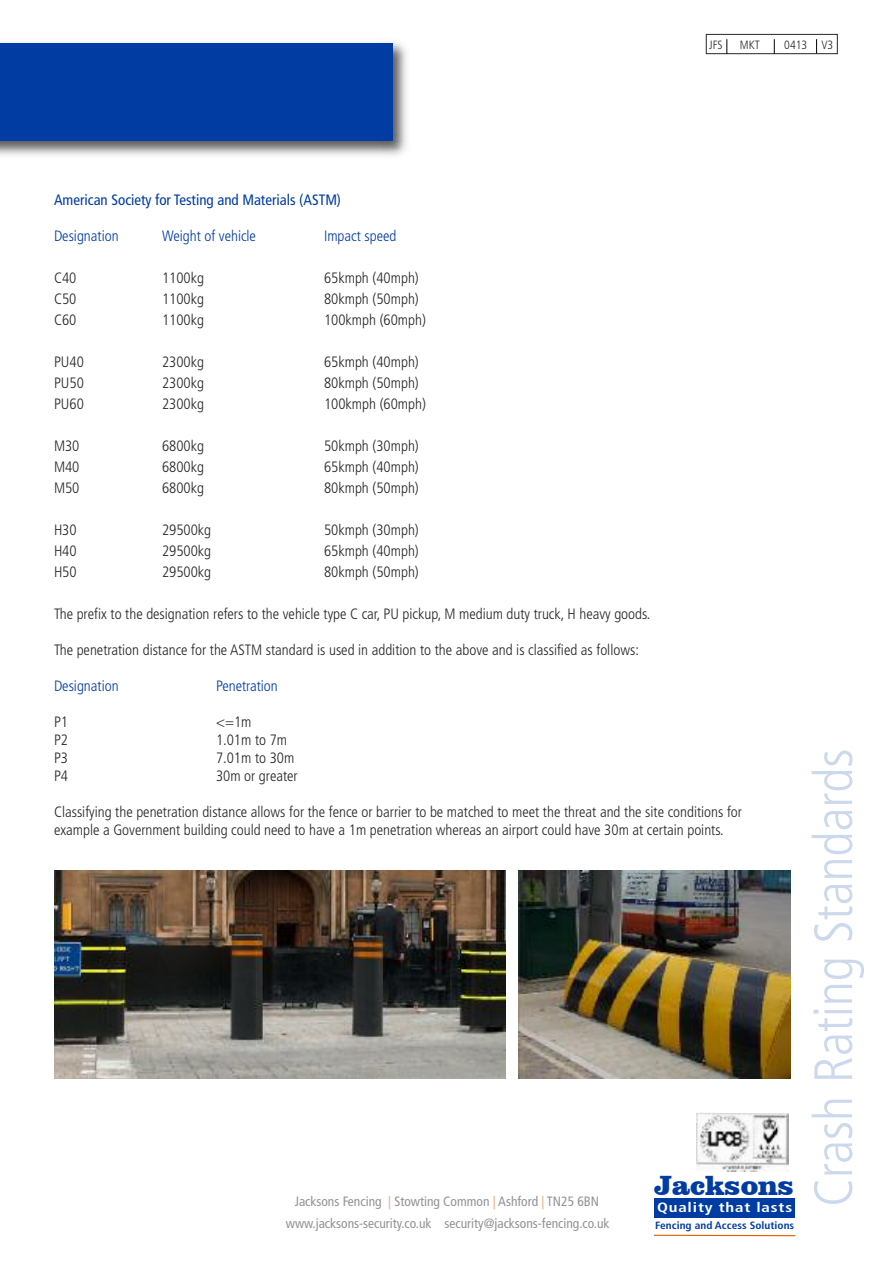
<style>
.page{position:relative;width:893px;height:1263px;background:#fff}
.page>*{position:absolute;margin:0;border:0;box-sizing:border-box;transform-origin:0 0}
.t1{font:900 28.5px "Clarendon BT";color:#003ca2}
.t2{font:300 condensed 15px/18px "Frutiger";color:#272627}
.t3{font:300 condensed 15px "Frutiger";color:#003ca2}
.t4{font:condensed 15px "Frutiger";color:#003ca2}
.t5{font:condensed 13.5px/22.4px "Frutiger";color:#939393;text-align:center}
.t6{font:700 condensed 13.5px "Frutiger";letter-spacing:.05em;color:#fff;scale:1.25 1}
.t7{font:300 condensed 12px "Frutiger";color:#272627}
.t8{font:700 condensed 10.5px "Frutiger";letter-spacing:.005em;color:#003ca2;scale:1.08 1}
.s1{color:#f1ad80}
</style>
<div class="page">
<img style="left:0;top:42px;width:407px;height:114px">
<div style="left:0;top:44px;width:393px;height:97px;background:#003ca2"></div>
<div style="left:706px;top:34px;width:132px;height:20px;border:1px solid #272627"></div>
<svg style="left:726px;top:39px;width:1px;height:15px"></svg>
<svg style="left:816px;top:39px;width:1px;height:14px"></svg>
<svg style="left:774px;top:39px;width:1px;height:15px"></svg>
<svg style="left:811px;top:885px;width:53px;height:319px"></svg>
<img style="left:696px;top:1113px;width:93px;height:59px">
<div style="left:654px;top:1199px;width:141px;height:19px;background:#003ca2"></div>
<hr style="left:654px;top:1235px;width:141px;height:1px;background:#e35c00">
<img style="left:54px;top:870px;width:452px;height:209px">
<img style="left:519px;top:870px;width:272px;height:209px">
<p class="t7" style="left:709px;top:40px;width:15px">JFS</p>
<p class="t7" style="left:740px;top:40px;width:21px">MKT</p>
<p class="t7" style="left:784px;top:40px;width:51px">0413 V3</p>
<p class="t4" style="left:54px;top:194px;width:289px">American Society for Testing and Materials (ASTM)</p>
<p class="t3" style="left:54px;top:230px;width:66px">Designation</p>
<p class="t3" style="left:162px;top:230px;width:96px">Weight of vehicle</p>
<p class="t3" style="left:324px;top:230px;width:74px">Impact speed</p>
<p class="t2" style="left:54px;top:270px;width:24px">C40</p>
<p class="t2" style="left:162px;top:270px;width:44px">1100kg</p>
<p class="t2" style="left:324px;top:270px;width:96px">65kmph (40mph)</p>
<p class="t2" style="left:54px;top:291px;width:24px">C50</p>
<p class="t2" style="left:162px;top:291px;width:44px">1100kg</p>
<p class="t2" style="left:324px;top:291px;width:96px">80kmph (50mph)</p>
<p class="t2" style="left:54px;top:312px;width:24px">C60</p>
<p class="t2" style="left:162px;top:312px;width:44px">1100kg</p>
<p class="t2" style="left:324px;top:312px;width:103px">100kmph (60mph)</p>
<p class="t2" style="left:54px;top:354px;width:31px">PU40</p>
<p class="t2" style="left:162px;top:354px;width:44px">2300kg</p>
<p class="t2" style="left:324px;top:354px;width:96px">65kmph (40mph)</p>
<p class="t2" style="left:54px;top:375px;width:31px">PU50</p>
<p class="t2" style="left:162px;top:375px;width:44px">2300kg</p>
<p class="t2" style="left:324px;top:375px;width:96px">80kmph (50mph)</p>
<p class="t2" style="left:54px;top:396px;width:31px">PU60</p>
<p class="t2" style="left:162px;top:396px;width:44px">2300kg</p>
<p class="t2" style="left:324px;top:396px;width:103px">100kmph (60mph)</p>
<p class="t2" style="left:54px;top:438px;width:27px">M30</p>
<p class="t2" style="left:162px;top:438px;width:44px">6800kg</p>
<p class="t2" style="left:324px;top:438px;width:96px">50kmph (30mph)</p>
<p class="t2" style="left:54px;top:459px;width:27px">M40</p>
<p class="t2" style="left:162px;top:459px;width:44px">6800kg</p>
<p class="t2" style="left:324px;top:459px;width:96px">65kmph (40mph)</p>
<p class="t2" style="left:54px;top:480px;width:27px">M50</p>
<p class="t2" style="left:162px;top:480px;width:44px">6800kg</p>
<p class="t2" style="left:324px;top:480px;width:96px">80kmph (50mph)</p>
<p class="t2" style="left:54px;top:522px;width:24px">H30</p>
<p class="t2" style="left:162px;top:522px;width:51px">29500kg</p>
<p class="t2" style="left:324px;top:522px;width:96px">50kmph (30mph)</p>
<p class="t2" style="left:54px;top:543px;width:24px">H40</p>
<p class="t2" style="left:162px;top:543px;width:51px">29500kg</p>
<p class="t2" style="left:324px;top:543px;width:96px">65kmph (40mph)</p>
<p class="t2" style="left:54px;top:564px;width:24px">H50</p>
<p class="t2" style="left:162px;top:564px;width:51px">29500kg</p>
<p class="t2" style="left:324px;top:564px;width:96px">80kmph (50mph)</p>
<p class="t2" style="left:54px;top:606px;width:598px">The prefix to the designation refers to the vehicle type C car, PU pickup, M medium duty truck, H heavy goods.</p>
<p class="t2" style="left:54px;top:642px;width:586px">The penetration distance for the ASTM standard is used in addition to the above and is classified as follows:</p>
<p class="t3" style="left:54px;top:680px;width:66px">Designation</p>
<p class="t3" style="left:216px;top:680px;width:63px">Penetration</p>
<p class="t2" style="left:54px;top:714px;width:16px">P1</p>
<p class="t2" style="left:216px;top:714px;width:37px">&lt;=1m</p>
<p class="t2" style="left:54px;top:732px;width:16px">P2</p>
<p class="t2" style="left:216px;top:732px;width:73px">1.01m to 7m</p>
<p class="t2" style="left:54px;top:750px;width:16px">P3</p>
<p class="t2" style="left:216px;top:750px;width:80px">7.01m to 30m</p>
<p class="t2" style="left:54px;top:768px;width:16px">P4</p>
<p class="t2" style="left:216px;top:768px;width:83px">30m or greater</p>
<p class="t2" style="left:54px;top:804px;width:690px">Classifying the penetration distance allows for the fence or barrier to be matched to meet the threat and the site conditions for example a Government building could need to have a 1m penetration whereas an airport could have 30m at certain points.</p>
<p class="t5" style="left:286px;top:1191px;width:325px">Jacksons Fencing <span class="s1">|</span> Stowting Common <span class="s1">|</span> Ashford <span class="s1">|</span> TN25 6BN www.jacksons-security.co.uk security@jacksons-fencing.co.uk</p>
<h1 class="t1" style="left:654px;top:1167px;width:142px">Jacksons</h1>
<p class="t6" style="left:657px;top:1201px;width:110px">Quality that lasts</p>
<p class="t8" style="left:655px;top:1221px;width:130px">Fencing and Access Solutions</p>
</div>
